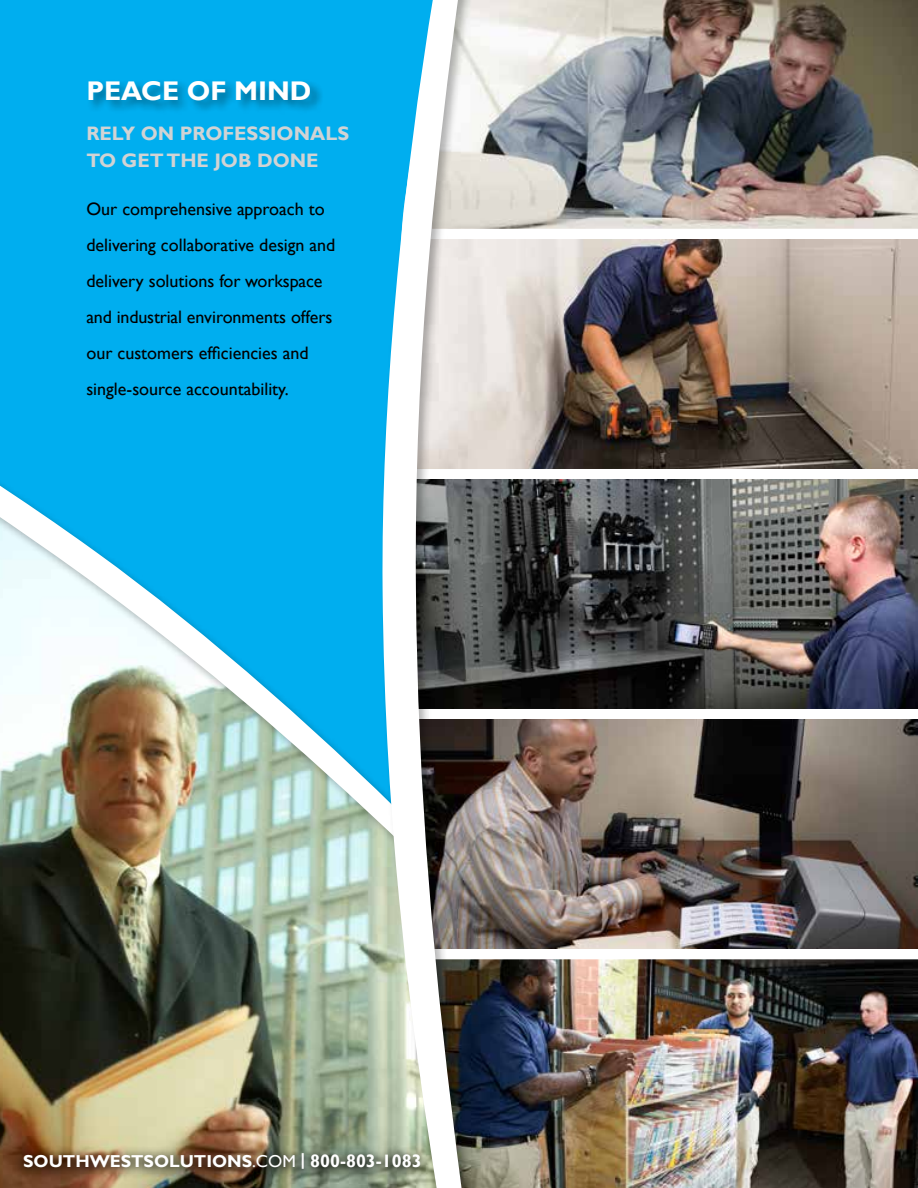
<style>
.page{position:relative;width:918px;height:1188px;background:#fff}
.page>*{position:absolute;margin:0;border:0;box-sizing:border-box;transform-origin:0 0}
.t1{font:700 27px "Gill Sans";color:#fff}
.t2{font:700 19.5px/27px "Gill Sans";color:#d1d3d4}
.t3{font:18px/36px "Gill Sans";color:#000}
.t4{font:700 18px "Gill Sans";color:#fff}
.t5{font:700 17.25px "Gill Sans";color:#fff}
.t6{font:17.25px "Gill Sans";color:#fff}
.s1{font-size:17.25px}
</style>
<div class="page">
<img style="left:0;top:895px;width:379px;height:293px">
<div style="left:0;top:0;width:379px;height:475px;background:#00aeef"></div>
<div style="left:0;top:475px;width:455px;height:420px;background:#000;opacity:.3"></div>
<img style="left:0;top:477px;width:379px;height:406px">
<img style="left:476px;top:0;width:442px;height:229px">
<img style="left:476px;top:240px;width:442px;height:229px">
<img style="left:476px;top:719px;width:442px;height:229px">
<img style="left:476px;top:959px;width:442px;height:229px">
<img style="left:476px;top:480px;width:442px;height:228px">
<div style="left:379px;top:0;width:97px;height:1188px;background:#000;opacity:.3"></div>
<svg style="left:381px;top:0;width:82px;height:1188px"></svg>
<div style="left:87px;top:78px;width:237px;height:36px;background:#000;opacity:.4"></div>
<div style="left:12px;top:1145px;width:418px;height:37px;background:#000;opacity:.65"></div>
<h1 class="t1" style="left:86px;top:74px;width:227px">PEACE OF MIND</h1>
<p class="t2" style="left:86px;top:121px;width:264px">RELY ON PROFESSIONALS<br>TO GET THE JOB DONE</p>
<p class="t3" style="left:86px;top:191px;width:251px">Our comprehensive approach to delivering collaborative design and delivery solutions for workspace and industrial environments offers our customers efficiencies and single-source accountability.</p>
<p class="t5" style="left:23px;top:1151px;width:99px">SOUTHWEST</p>
<p class="t5" style="left:144px;top:1151px;width:63px">SOLUTIONS</p>
<p class="t6" style="left:252px;top:1151px;width:18px">.com</p>
<p class="t4" style="left:301px;top:1150px;width:122px"><span class="s1">|</span> 800-803-1083</p>
</div>
